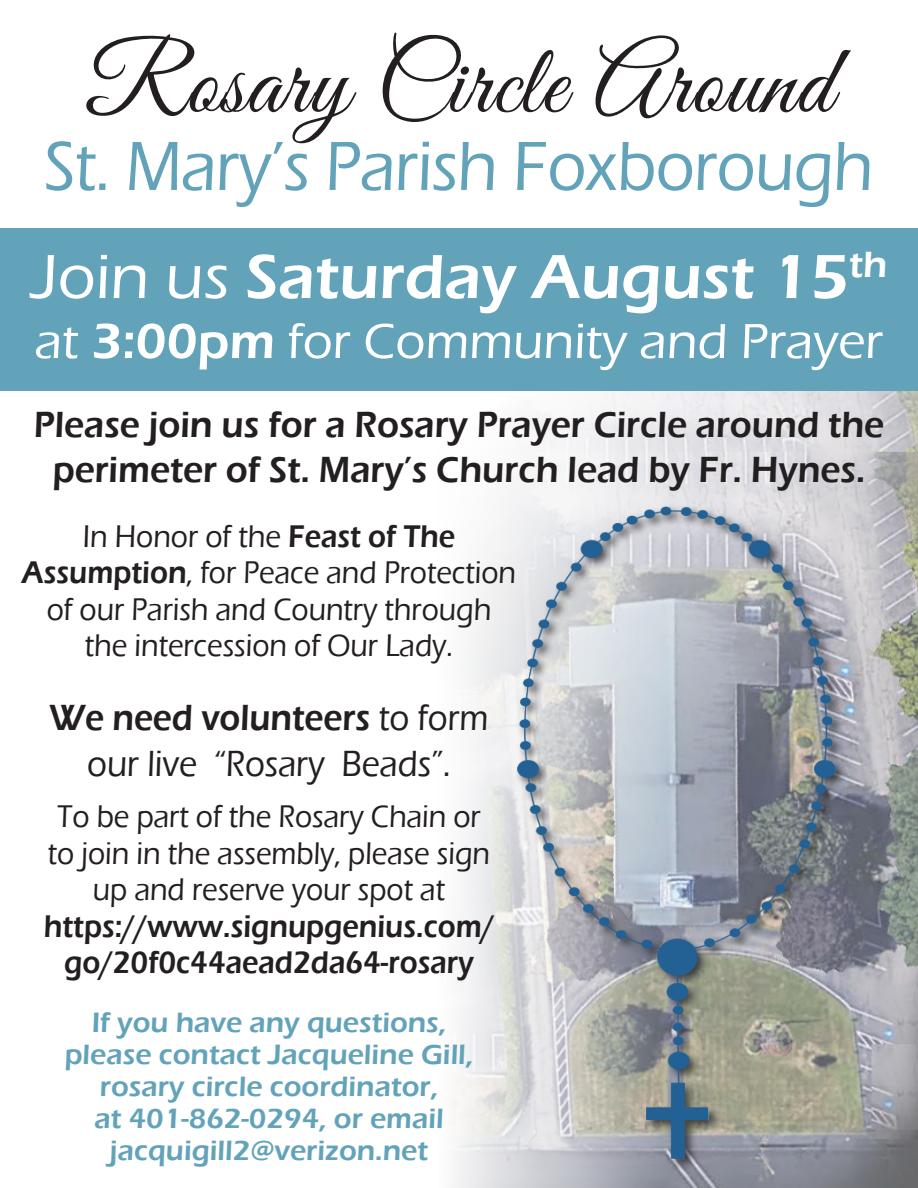
<style>
.page{position:relative;width:918px;height:1188px;background:#fff}
.page>*{position:absolute;margin:0;border:0;box-sizing:border-box;transform-origin:0 0}
.t1{font:99px "Great Vibes";letter-spacing:.01em;color:#231f20}
.t2{font:500 72px "Eras ITC";letter-spacing:-.01em;color:#63a3b9;scale:.92 1}
.t3{font:600 64.5px "Eras ITC";color:#fff}
.t4{font:500 51px "Eras ITC";color:#fff}
.t5{font:600 37.5px/45px "Eras ITC";color:#231f20;text-align:center;scale:.95 1}
.t6{font:500 37.5px/46.5px "Eras ITC";color:#231f20;text-align:center;scale:.9 1}
.t7{font:500 32.25px/36.5px "Eras ITC";color:#231f20;text-align:center;scale:.9 1}
.t8{font:600 28.8px/32px "Eras ITC";color:#63a3b9;text-align:center}
.s1{font-weight:500}
.s2{font-weight:600}
</style>
<div class="page">
<img style="left:455px;top:391px;width:463px;height:797px">
<svg style="left:455px;top:430px;width:259px;height:757px;fill:#f0f0f2"></svg>
<div style="left:1px;top:228px;width:917px;height:163px;background:#63a3b9"></div>
<img style="left:453px;top:494px;width:449px;height:680px">
<p class="t1" style="left:84px;top:28px;width:750px">Rosary Circle Around</p>
<p class="t2" style="left:44px;top:126px;width:903px">St. Mary’s Parish Foxborough</p>
<p class="t3" style="left:31px;top:240px;width:858px"><span class="s1">Join us</span> Saturday August 15<sup>th</sup></p>
<p class="t4" style="left:35px;top:313px;width:850px">at <span class="s2">3:00pm</span> for Community and Prayer</p>
<p class="t5" style="left:34px;top:402px;width:897px">Please join us for a Rosary Prayer Circle around the perimeter of St. Mary’s Church lead by Fr. Hynes.</p>
<p class="t7" style="left:22px;top:518px;width:551px">In Honor of the <span class="s2">Feast of The<br>Assumption</span>, for Peace and Protection of our Parish and Country through the intercession of Our Lady.</p>
<p class="t6" style="left:50px;top:695px;width:489px"><span class="s2">We need volunteers</span> to form our live “Rosary Beads”.</p>
<p class="t7" style="left:44px;top:799px;width:502px">To be part of the Rosary Chain or to join in the assembly, please sign up and reserve your spot at <span class="s2">https://www.signupgenius.com/ go/20f0c44aead2da64-rosary</span></p>
<p class="t8" style="left:65px;top:1007px;width:410px">If you have any questions, please contact Jacqueline Gill, rosary circle coordinator,<br>at 401-862-0294, or email jacquigill2@verizon.net</p>
</div>
